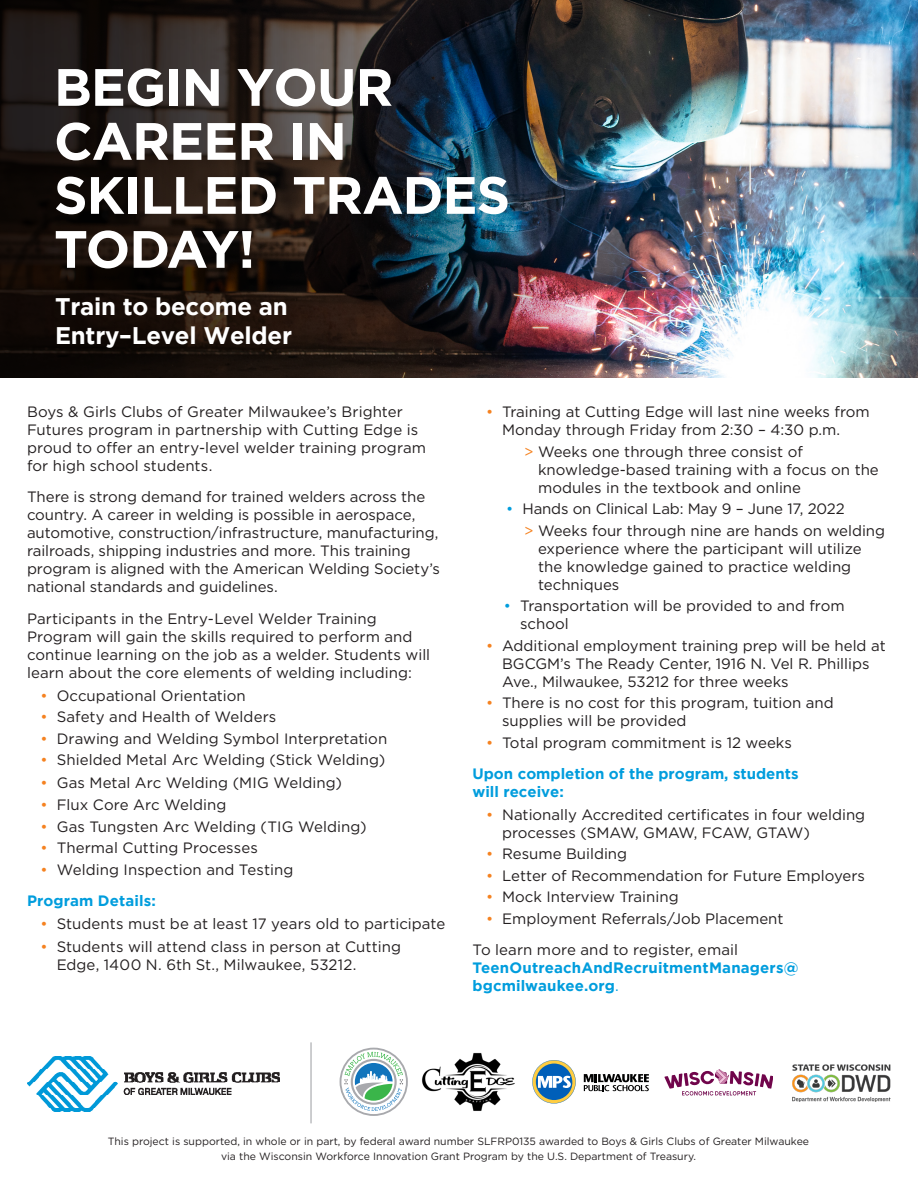
<style>
.page{position:relative;width:918px;height:1188px;background:#fff}
.page>*{position:absolute;margin:0;border:0;box-sizing:border-box;transform-origin:0 0}
.t1{font:700 52.5px "Gotham";letter-spacing:-.02em;color:#fff}
.t2{font:700 24px "Gotham";letter-spacing:-.01em;color:#fff}
.t3{font:15px/18px "Gotham";color:#231f20}
.t4{font:700 15px/18px "Gotham";letter-spacing:.005em;color:#009ddd}
.t5{font:10.5px/15px "Gotham";color:#231f20;text-align:center}
.s1{color:#f58220}
.s2{color:#009ddd}
.s3{font-weight:400;color:#231f20}
.s4{font-weight:400}
</style>
<div class="page">
<img style="left:594px;top:0;width:324px;height:378px">
<img style="left:0;top:0;width:594px;height:378px">
<img style="left:422px;top:1052px;width:93px;height:59px">
<svg style="left:532px;top:1060px;width:44px;height:44px"></svg>
<svg style="left:584px;top:1074px;width:65px;height:17px"></svg>
<svg style="left:340px;top:1048px;width:68px;height:68px"></svg>
<hr style="left:310px;top:1042px;width:2px;height:81px;background:#bcbdc0">
<img style="left:27px;top:1056px;width:253px;height:55px">
<svg style="left:664px;top:1069px;width:109px;height:27px"></svg>
<img style="left:792px;top:1064px;width:99px;height:38px">
<p class="t1" style="left:54px;top:57px;width:341px">BEGIN YOUR</p>
<p class="t1" style="left:54px;top:111px;width:294px">CAREER IN</p>
<p class="t1" style="left:54px;top:165px;width:458px">SKILLED TRADES</p>
<p class="t1" style="left:54px;top:219px;width:203px">TODAY!</p>
<p class="t2" style="left:55px;top:292px;width:234px">Train to become an</p>
<p class="t2" style="left:55px;top:321px;width:238px">Entry–Level Welder</p>
<p class="t3" style="left:27px;top:402px;width:401px">Boys &amp; Girls Clubs of Greater Milwaukee’s Brighter Futures program in partnership with Cutting Edge is proud to offer an entry-level welder training program for high school students.</p>
<p class="t3" style="left:27px;top:488px;width:415px">There is strong demand for trained welders across the country. A career in welding is possible in aerospace, automotive, construction/infrastructure, manufacturing, railroads, shipping industries and more. This training program is aligned with the American Welding Society’s national standards and guidelines.</p>
<p class="t3" style="left:27px;top:609px;width:405px">Participants in the Entry-Level Welder Training Program will gain the skills required to perform and continue learning on the job as a welder. Students will learn about the core elements of welding including:</p>
<p class="t3" style="left:40px;top:686px;width:207px"><span class="s1">•</span> Occupational Orientation</p>
<p class="t3" style="left:40px;top:707px;width:237px"><span class="s1">•</span> Safety and Health of Welders</p>
<p class="t3" style="left:40px;top:729px;width:348px"><span class="s1">•</span> Drawing and Welding Symbol Interpretation</p>
<p class="t3" style="left:40px;top:750px;width:346px"><span class="s1">•</span> Shielded Metal Arc Welding (Stick Welding)</p>
<p class="t3" style="left:40px;top:773px;width:303px"><span class="s1">•</span> Gas Metal Arc Welding (MIG Welding)</p>
<p class="t3" style="left:40px;top:796px;width:188px"><span class="s1">•</span> Flux Core Arc Welding</p>
<p class="t3" style="left:40px;top:817px;width:328px"><span class="s1">•</span> Gas Tungsten Arc Welding (TIG Welding)</p>
<p class="t3" style="left:40px;top:839px;width:219px"><span class="s1">•</span> Thermal Cutting Processes</p>
<p class="t3" style="left:40px;top:860px;width:254px"><span class="s1">•</span> Welding Inspection and Testing</p>
<p class="t4" style="left:27px;top:892px;width:130px">Program Details:</p>
<p class="t3" style="left:40px;top:914px;width:406px"><span class="s1">•</span> Students must be at least 17 years old to participate</p>
<p class="t3" style="left:57px;top:937px;width:346px;text-indent:-16px"><span class="s1">•</span> Students will attend class in person at Cutting<br>Edge, 1400 N. 6th St., Milwaukee, 53212.</p>
<p class="t3" style="left:502px;top:402px;width:369px;text-indent:-16px"><span class="s1">•</span> Training at Cutting Edge will last nine weeks from<br>Monday through Friday from 2:30 – 4:30 p.m.</p>
<p class="t3" style="left:538px;top:442px;width:342px;text-indent:-14px"><span class="s1">&gt;</span> Weeks one through three consist of knowledge-based training with a focus on the modules in the textbook and online</p>
<p class="t3" style="left:506px;top:499px;width:340px"><span class="s2">•</span> Hands on Clinical Lab: May 9 – June 17, 2022</p>
<p class="t3" style="left:538px;top:521px;width:349px;text-indent:-14px"><span class="s1">&gt;</span> Weeks four through nine are hands on welding experience where the participant will utilize the knowledge gained to practice welding techniques</p>
<p class="t3" style="left:520px;top:596px;width:326px;text-indent:-16px"><span class="s2">•</span> Transportation will be provided to and from school</p>
<p class="t3" style="left:502px;top:636px;width:385px;text-indent:-16px"><span class="s1">•</span> Additional employment training prep will be held at<br>BGCGM’s The Ready Center, 1916 N. Vel R. Phillips<br>Ave., Milwaukee, 53212 for three weeks</p>
<p class="t3" style="left:502px;top:693px;width:333px;text-indent:-16px"><span class="s1">•</span> There is no cost for this program, tuition and supplies will be provided</p>
<p class="t3" style="left:486px;top:733px;width:307px"><span class="s1">•</span> Total program commitment is 12 weeks</p>
<p class="t4" style="left:472px;top:764px;width:328px">Upon completion of the program, students</p>
<p class="t4" style="left:472px;top:782px;width:93px">will receive:</p>
<p class="t3" style="left:502px;top:805px;width:365px;text-indent:-16px"><span class="s1">•</span> Nationally Accredited certificates in four welding processes (SMAW, GMAW, FCAW, GTAW)</p>
<p class="t3" style="left:486px;top:845px;width:143px"><span class="s1">•</span> Resume Building</p>
<p class="t3" style="left:486px;top:866px;width:380px"><span class="s1">•</span> Letter of Recommendation for Future Employers</p>
<p class="t3" style="left:486px;top:888px;width:194px"><span class="s1">•</span> Mock Interview Training</p>
<p class="t3" style="left:486px;top:909px;width:299px"><span class="s1">•</span> Employment Referrals/Job Placement</p>
<p class="t4" style="left:472px;top:941px;width:327px"><span class="s3">To learn more and to register, email<br></span>TeenOutreachAndRecruitmentManagers@ bgcmilwaukee.org<span class="s4">.</span></p>
<p class="t5" style="left:108px;top:1133px;width:703px">This project is supported, in whole or in part, by federal award number SLFRP0135 awarded to Boys &amp; Girls Clubs of Greater Milwaukee via the Wisconsin Workforce Innovation Grant Program by the U.S. Department of Treasury.</p>
</div>
